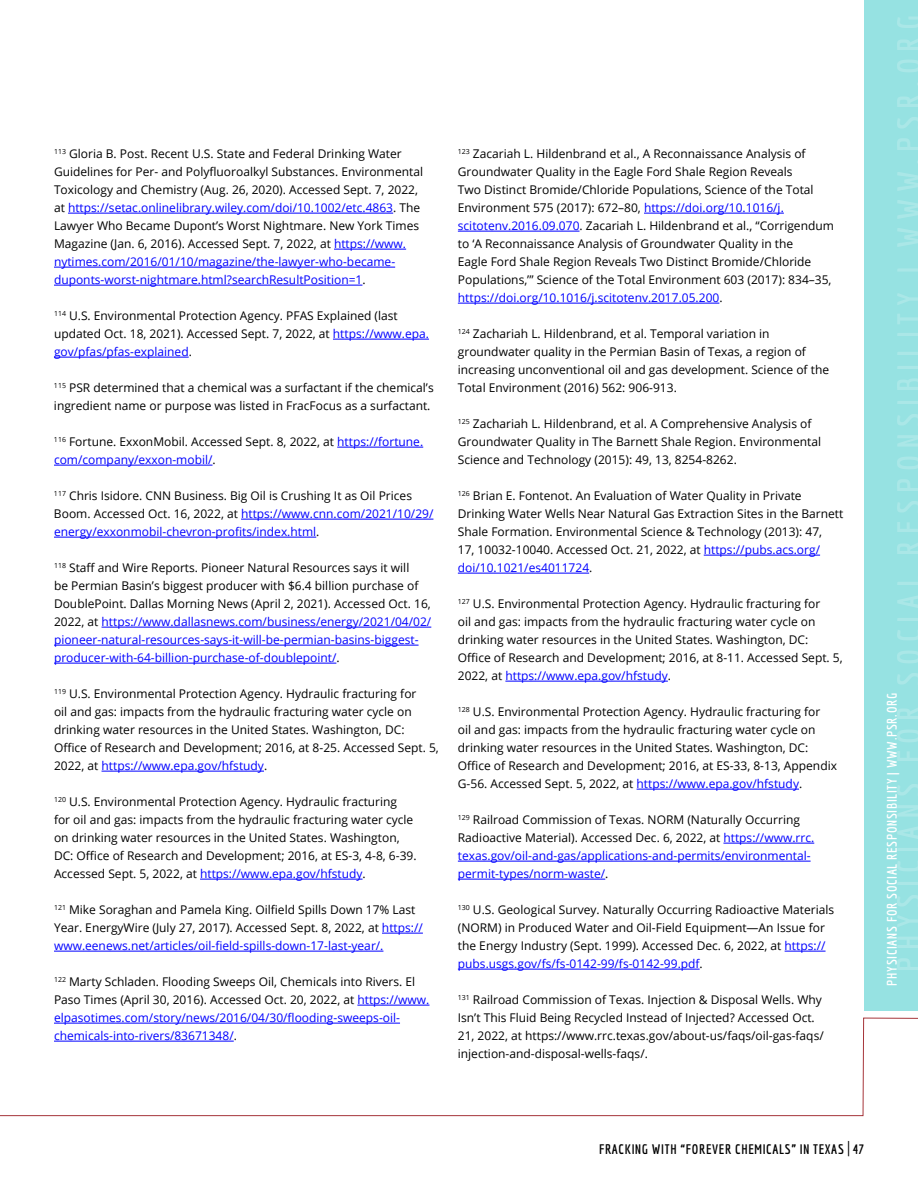
<style>
.page{position:relative;width:918px;height:1188px;background:#fff}
.page>*{position:absolute;margin:0;border:0;box-sizing:border-box;transform-origin:0 0}
.t1{font:700 13.5px "Economica";letter-spacing:.05em;color:#fff}
.t2{font:700 13.5px "Economica";letter-spacing:.05em;color:#000}
.t3{font:12px/18px "Open Sans";color:#000}
.t4{font:12px/18px "Open Sans";color:#00f}
.s1{color:#00f}
.s2{color:#000}
.s3{font-weight:400;font-size:16.5px}
</style>
<div class="page">
<hr style="left:68px;top:213px;width:325px;height:1px;background:#00f">
<hr style="left:334px;top:249px;width:72px;height:1px;background:#00f">
<hr style="left:54px;top:267px;width:341px;height:1px;background:#00f">
<hr style="left:54px;top:285px;width:308px;height:1px;background:#00f">
<hr style="left:333px;top:339px;width:96px;height:1px;background:#00f">
<hr style="left:54px;top:357px;width:135px;height:1px;background:#00f">
<hr style="left:337px;top:447px;width:86px;height:1px;background:#00f">
<hr style="left:54px;top:465px;width:159px;height:1px;background:#00f">
<hr style="left:241px;top:519px;width:192px;height:1px;background:#00f">
<hr style="left:54px;top:537px;width:262px;height:1px;background:#00f">
<hr style="left:102px;top:627px;width:329px;height:1px;background:#00f">
<hr style="left:54px;top:645px;width:365px;height:1px;background:#00f">
<hr style="left:54px;top:663px;width:282px;height:1px;background:#00f">
<hr style="left:102px;top:771px;width:162px;height:1px;background:#00f">
<hr style="left:200px;top:879px;width:163px;height:1px;background:#00f">
<hr style="left:382px;top:933px;width:41px;height:1px;background:#00f">
<hr style="left:54px;top:951px;width:329px;height:1px;background:#00f">
<hr style="left:357px;top:1005px;width:73px;height:1px;background:#00f">
<hr style="left:644px;top:213px;width:140px;height:1px;background:#00f">
<hr style="left:458px;top:231px;width:122px;height:1px;background:#00f">
<hr style="left:458px;top:303px;width:261px;height:1px;background:#00f">
<hr style="left:704px;top:555px;width:116px;height:1px;background:#00f">
<hr style="left:458px;top:573px;width:131px;height:1px;background:#00f">
<hr style="left:505px;top:681px;width:163px;height:1px;background:#00f">
<hr style="left:637px;top:789px;width:162px;height:1px;background:#00f">
<hr style="left:723px;top:843px;width:91px;height:1px;background:#00f">
<hr style="left:458px;top:861px;width:353px;height:1px;background:#00f">
<hr style="left:458px;top:879px;width:147px;height:1px;background:#00f">
<hr style="left:785px;top:951px;width:41px;height:1px;background:#00f">
<hr style="left:458px;top:969px;width:242px;height:1px;background:#00f">
<div style="left:864px;top:0;width:54px;height:1011px;background:#96e2e2"></div>
<svg style="left:0;top:1017px;width:918px;height:100px"></svg>
<p class="t3" style="left:54px;top:146px;width:371px"><sup>113</sup> Gloria B. Post. Recent U.S. State and Federal Drinking Water Guidelines for Per- and Polyfluoroalkyl Substances. Environmental Toxicology and Chemistry (Aug. 26, 2020). Accessed Sept. 7, 2022, at <span class="s1">https://setac.onlinelibrary.wiley.com/doi/10.1002/etc.4863</span>. The Lawyer Who Became Dupont’s Worst Nightmare. New York Times Magazine (Jan. 6, 2016). Accessed Sept. 7, 2022, at <span class="s1">https://www. nytimes.com/2016/01/10/magazine/the-lawyer-who-became&shy;duponts-worst-nightmare.html?searchResultPosition=1</span>.</p>
<p class="t3" style="left:54px;top:308px;width:377px"><sup>114</sup> U.S. Environmental Protection Agency. PFAS Explained (last updated Oct. 18, 2021). Accessed Sept. 7, 2022, at <span class="s1">https://www.epa. gov/pfas/pfas-explained</span>.</p>
<p class="t3" style="left:54px;top:380px;width:381px"><sup>115</sup> PSR determined that a chemical was a surfactant if the chemical’s ingredient name or purpose was listed in FracFocus as a surfactant.</p>
<p class="t3" style="left:54px;top:434px;width:371px"><sup>116</sup> Fortune. ExxonMobil. Accessed Sept. 8, 2022, at <span class="s1">https://fortune. com/company/exxon-mobil/</span>.</p>
<p class="t3" style="left:54px;top:488px;width:381px"><sup>117</sup> Chris Isidore. CNN Business. Big Oil is Crushing It as Oil Prices<br>Boom. Accessed Oct. 16, 2022, at <span class="s1">https://www.cnn.com/2021/10/29/ energy/exxonmobil-chevron-profits/index.html</span>.</p>
<p class="t3" style="left:54px;top:559px;width:379px"><sup>118</sup> Staff and Wire Reports. Pioneer Natural Resources says it will<br>be Permian Basin’s biggest producer with $6.4 billion purchase of DoublePoint. Dallas Morning News (April 2, 2021). Accessed Oct. 16, 2022, at <span class="s1">https://www.dallasnews.com/business/energy/2021/04/02/ pioneer-natural-resources-says-it-will-be-permian-basins-biggest&shy;producer-with-64-billion-purchase-of-doublepoint/</span>.</p>
<p class="t3" style="left:54px;top:686px;width:386px"><sup>119</sup> U.S. Environmental Protection Agency. Hydraulic fracturing for<br>oil and gas: impacts from the hydraulic fracturing water cycle on drinking water resources in the United States. Washington, DC:<br>Office of Research and Development; 2016, at 8-25. Accessed Sept. 5, 2022, at <span class="s1">https://www.epa.gov/hfstudy</span>.</p>
<p class="t3" style="left:54px;top:794px;width:364px"><sup>120</sup> U.S. Environmental Protection Agency. Hydraulic fracturing<br>for oil and gas: impacts from the hydraulic fracturing water cycle on drinking water resources in the United States. Washington, DC: Office of Research and Development; 2016, at ES-3, 4-8, 6-39.<br>Accessed Sept. 5, 2022, at <span class="s1">https://www.epa.gov/hfstudy</span>.</p>
<p class="t3" style="left:54px;top:901px;width:370px"><sup>121</sup> Mike Soraghan and Pamela King. Oilfield Spills Down 17% Last<br>Year. EnergyWire (July 27, 2017). Accessed Sept. 8, 2022, at <span class="s1">https:// www.eenews.net/articles/oil-field-spills-down-17-last-year/.</span></p>
<p class="t3" style="left:54px;top:974px;width:377px"><sup>122</sup> Marty Schladen. Flooding Sweeps Oil, Chemicals into Rivers. El Paso Times (April 30, 2016). Accessed Oct. 20, 2022, at <span class="s1">https://www. elpasotimes.com/story/news/2016/04/30/flooding-sweeps-oil&shy;chemicals-into-rivers/83671348/</span>.</p>
<p class="t3" style="left:458px;top:146px;width:378px"><sup>123</sup> Zacariah L. Hildenbrand et al., A Reconnaissance Analysis of Groundwater Quality in the Eagle Ford Shale Region Reveals<br>Two Distinct Bromide/Chloride Populations, Science of the Total Environment 575 (2017): 672–80, <span class="s1">https://doi.org/10.1016/j. scitotenv.2016.09.070</span>. Zacariah L. Hildenbrand et al., “Corrigendum to ‘A Reconnaissance Analysis of Groundwater Quality in the<br>Eagle Ford Shale Region Reveals Two Distinct Bromide/Chloride Populations,’” Science of the Total Environment 603 (2017): 834–35, <span class="s1">https://doi.org/10.1016/j.scitotenv.2017.05.200</span>.</p>
<p class="t3" style="left:458px;top:326px;width:373px"><sup>124</sup> Zachariah L. Hildenbrand, et al. Temporal variation in groundwater quality in the Permian Basin of Texas, a region of increasing unconventional oil and gas development. Science of the Total Environment (2016) 562: 906-913.</p>
<p class="t3" style="left:458px;top:416px;width:365px"><sup>125</sup> Zachariah L. Hildenbrand, et al. A Comprehensive Analysis of<br>Groundwater Quality in The Barnett Shale Region. Environmental<br>Science and Technology (2015): 49, 13, 8254-8262.</p>
<p class="t3" style="left:458px;top:488px;width:387px"><sup>126</sup> Brian E. Fontenot. An Evaluation of Water Quality in Private Drinking Water Wells Near Natural Gas Extraction Sites in the Barnett Shale Formation. Environmental Science &amp; Technology (2013): 47,<br>17, 10032-10040. Accessed Oct. 21, 2022, at <span class="s1">https://pubs.acs.org/ doi/10.1021/es4011724</span>.</p>
<p class="t3" style="left:458px;top:596px;width:386px"><sup>127</sup> U.S. Environmental Protection Agency. Hydraulic fracturing for<br>oil and gas: impacts from the hydraulic fracturing water cycle on drinking water resources in the United States. Washington, DC:<br>Office of Research and Development; 2016, at 8-11. Accessed Sept. 5, 2022, at <span class="s1">https://www.epa.gov/hfstudy</span>.</p>
<p class="t3" style="left:458px;top:704px;width:381px"><sup>128</sup> U.S. Environmental Protection Agency. Hydraulic fracturing for<br>oil and gas: impacts from the hydraulic fracturing water cycle on drinking water resources in the United States. Washington, DC:<br>Office of Research and Development; 2016, at ES-33, 8-13, Appendix G-56. Accessed Sept. 5, 2022, at <span class="s1">https://www.epa.gov/hfstudy</span>.</p>
<p class="t4" style="left:458px;top:812px;width:358px"><sup>129</sup> <span class="s2">Railroad Commission of Texas. NORM (Naturally Occurring Radioactive Material). Accessed Dec. 6, 2022, at</span> https://www.rrc. texas.gov/oil-and-gas/applications-and-permits/environmental&shy;permit-types/norm-waste/<span class="s2">.</span></p>
<p class="t3" style="left:458px;top:902px;width:378px"><sup>130</sup> U.S. Geological Survey. Naturally Occurring Radioactive Materials (NORM) in Produced Water and Oil-Field Equipment—An Issue for the Energy Industry (Sept. 1999). Accessed Dec. 6, 2022, at <span class="s1">https:// pubs.usgs.gov/fs/fs-0142-99/fs-0142-99.pdf</span>.</p>
<p class="t3" style="left:458px;top:992px;width:367px"><sup>131</sup> Railroad Commission of Texas. Injection &amp; Disposal Wells. Why Isn’t This Fluid Being Recycled Instead of Injected? Accessed Oct.<br>21, 2022, at https://www.rrc.texas.gov/about-us/faqs/oil-gas-faqs/ injection-and-disposal-wells-faqs/.</p>
<p class="t1" style="left:887px;top:986px;width:294px;rotate:-90deg">PHYSICIANS FOR SOCIAL RESPONSIBILITY | WWW.PSR.ORG</p>
<p class="t2" style="left:599px;top:1144px;width:266px">FRACKING WITH “FOREVER CHEMICALS” IN TEXAS <span class="s3">|</span> 47</p>
</div>
